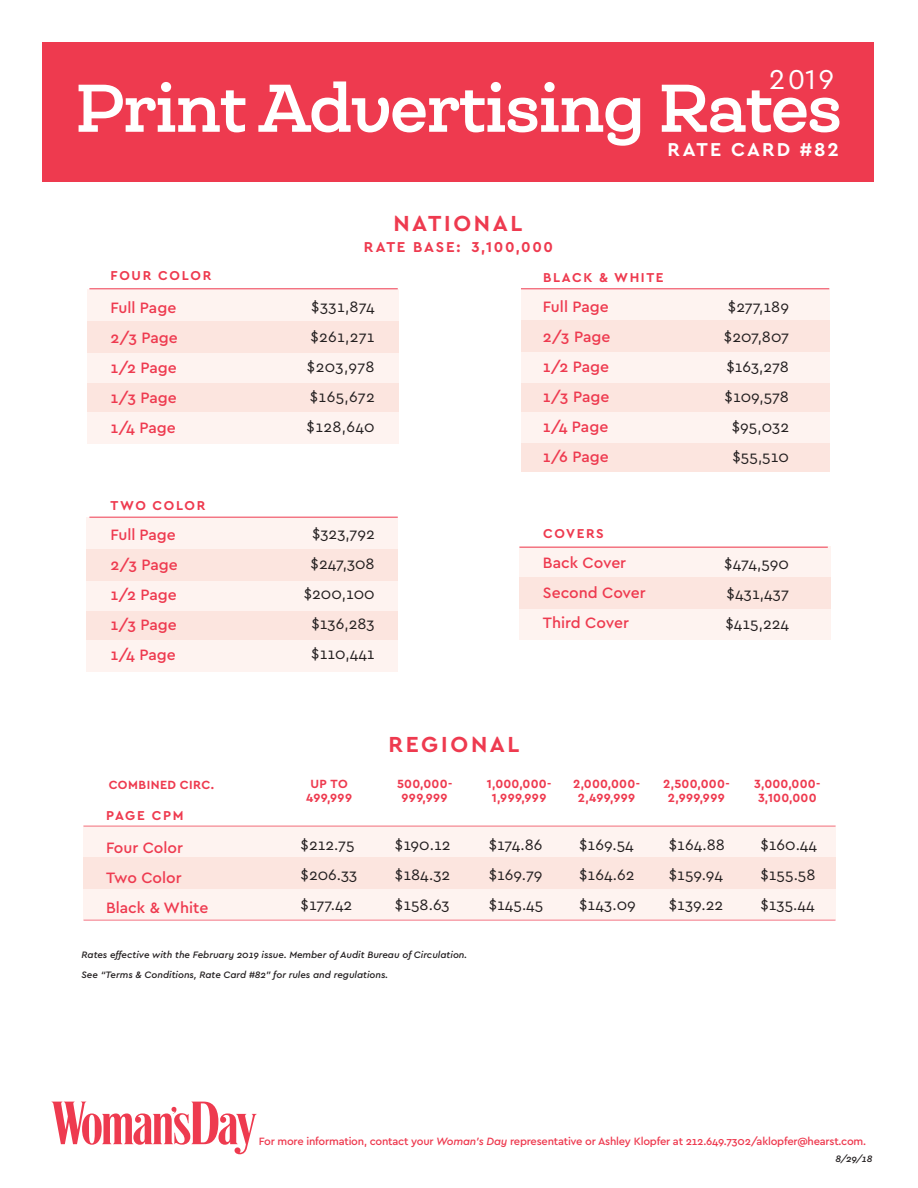
<style>
.page{position:relative;width:918px;height:1188px;background:#fff}
.page>*{position:absolute;margin:0;border:0;box-sizing:border-box;transform-origin:0 0}
.t1{font:700 64.5px "Queulat Alt";letter-spacing:-.03em;color:#fff}
._1011_recipe_INGREDI{font:28.65px "Cera PRO";color:#fff}
._1011_recipe_INGREDI-2{font:700 22.8px "Cera PRO";letter-spacing:.11em;color:#ee3a4f}
._1011_recipe_INGREDI-3{font:700 19.5px "Cera PRO";letter-spacing:.11em;color:#fff}
.t2{font:15.75px/30px "Cera PRO";color:#231f20}
.t3{font:500 15.75px "Cera PRO";color:#ee3a4f}
._1011_recipe_INGREDI-4{font:700 15px "Cera PRO";letter-spacing:.115em;color:#ee3a4f}
._1011_recipe_INGREDI-5{font:700 13.5px "Cera PRO";letter-spacing:.12em;color:#ee3a4f}
._1011_recipe_INGREDI-6{font:700 12.45px/13.8px "Cera PRO";letter-spacing:.02em;color:#ee3a4f;text-align:center}
.t4{font:500 11.1px "Cera PRO";letter-spacing:-.02em;color:#ee3a4f}
._1011_recipe_INGREDI-7{font:italic 500 9.75px "Cera PRO";color:#231f20}
.s1{font-style:italic}
</style>
<div class="page">
<div style="left:87px;top:290px;width:312px;height:31px;background:#feeeea"></div>
<div style="left:87px;top:412px;width:312px;height:31px;background:#feeeea"></div>
<div style="left:87px;top:352px;width:312px;height:32px;background:#feeeea"></div>
<div style="left:87px;top:321px;width:312px;height:31px;background:#fce5df"></div>
<div style="left:87px;top:384px;width:312px;height:28px;background:#fce5df"></div>
<div style="left:521px;top:289px;width:308px;height:32px;background:#feeeea"></div>
<div style="left:521px;top:412px;width:308px;height:31px;background:#feeeea"></div>
<div style="left:521px;top:352px;width:308px;height:31px;background:#feeeea"></div>
<div style="left:521px;top:321px;width:308px;height:31px;background:#fce5df"></div>
<div style="left:521px;top:383px;width:308px;height:29px;background:#fce5df"></div>
<div style="left:521px;top:443px;width:308px;height:28px;background:#fce5df"></div>
<div style="left:86px;top:518px;width:312px;height:31px;background:#feeeea"></div>
<div style="left:86px;top:640px;width:312px;height:31px;background:#feeeea"></div>
<div style="left:86px;top:580px;width:312px;height:32px;background:#feeeea"></div>
<div style="left:86px;top:549px;width:312px;height:31px;background:#fce5df"></div>
<div style="left:86px;top:612px;width:312px;height:28px;background:#fce5df"></div>
<div style="left:519px;top:546px;width:312px;height:31px;background:#feeeea"></div>
<div style="left:519px;top:609px;width:312px;height:31px;background:#feeeea"></div>
<div style="left:519px;top:577px;width:312px;height:32px;background:#fce5df"></div>
<hr style="left:89px;top:288px;width:309px;height:1px;background:#ee3a4f">
<hr style="left:521px;top:288px;width:308px;height:1px;background:#ee3a4f">
<hr style="left:519px;top:547px;width:309px;height:1px;background:#ee3a4f">
<hr style="left:89px;top:517px;width:309px;height:1px;background:#ee3a4f">
<div style="left:84px;top:826px;width:752px;height:31px;background:#feeeea"></div>
<div style="left:84px;top:888px;width:752px;height:32px;background:#feeeea"></div>
<div style="left:84px;top:857px;width:752px;height:31px;background:#fce5df"></div>
<hr style="left:84px;top:826px;width:752px;height:1px;background:#ee3a4f">
<hr style="left:84px;top:920px;width:752px;height:1px;background:#ee3a4f">
<div style="left:43px;top:42px;width:831px;height:140px;background:#ee3a4f"></div>
<svg style="left:52px;top:1102px;width:205px;height:52px"></svg>
<p class="_1011_recipe_INGREDI" style="left:769px;top:60px;width:66px">2019</p>
<p class="t1" style="left:75px;top:65px;width:769px">Print Advertising Rates</p>
<p class="_1011_recipe_INGREDI-3" style="left:668px;top:136px;width:173px">RATE CARD #82</p>
<p class="_1011_recipe_INGREDI-2" style="left:393px;top:208px;width:131px">NATIONAL</p>
<p class="_1011_recipe_INGREDI-5" style="left:111px;top:267px;width:102px">FOUR COLOR</p>
<p class="t3" style="left:110px;top:297px;width:67px">Full Page</p>
<p class="t3" style="left:110px;top:327px;width:69px">2/3 Page</p>
<p class="t3" style="left:110px;top:357px;width:68px">1/2 Page</p>
<p class="t3" style="left:110px;top:387px;width:68px">1/3 Page</p>
<p class="t3" style="left:110px;top:417px;width:67px">1/4 Page</p>
<p class="_1011_recipe_INGREDI-5" style="left:111px;top:496px;width:96px">TWO COLOR</p>
<p class="t3" style="left:110px;top:524px;width:67px">Full Page</p>
<p class="t3" style="left:110px;top:554px;width:69px">2/3 Page</p>
<p class="t3" style="left:110px;top:584px;width:68px">1/2 Page</p>
<p class="t3" style="left:110px;top:614px;width:68px">1/3 Page</p>
<p class="t3" style="left:110px;top:644px;width:67px">1/4 Page</p>
<p class="_1011_recipe_INGREDI-6" style="left:109px;top:778px;width:107px">COMBINED CIRC.</p>
<p class="_1011_recipe_INGREDI-5" style="left:106px;top:806px;width:79px">PAGE CPM</p>
<p class="t3" style="left:106px;top:837px;width:78px">Four Color</p>
<p class="t3" style="left:106px;top:867px;width:77px">Two Color</p>
<p class="t3" style="left:106px;top:897px;width:104px">Black &amp; White</p>
<p class="_1011_recipe_INGREDI-4" style="left:364px;top:237px;width:191px">RATE BASE: 3,100,000</p>
<p class="t2" style="left:311px;top:291px;width:65px">$331,874</p>
<p class="t2" style="left:310px;top:321px;width:66px">$261,271</p>
<p class="t2" style="left:307px;top:351px;width:69px">$203,978</p>
<p class="t2" style="left:310px;top:381px;width:66px">$165,672</p>
<p class="t2" style="left:307px;top:411px;width:70px">$128,640</p>
<p class="t2" style="left:312px;top:518px;width:64px">$323,792</p>
<p class="t2" style="left:311px;top:548px;width:66px">$247,308</p>
<p class="t2" style="left:304px;top:578px;width:72px">$200,100</p>
<p class="t2" style="left:311px;top:608px;width:65px">$136,283</p>
<p class="t2" style="left:311px;top:638px;width:65px">$110,441</p>
<p class="_1011_recipe_INGREDI-5" style="left:543px;top:268px;width:122px">BLACK &amp; WHITE</p>
<p class="t3" style="left:543px;top:296px;width:67px">Full Page</p>
<p class="t3" style="left:543px;top:326px;width:69px">2/3 Page</p>
<p class="t3" style="left:543px;top:356px;width:68px">1/2 Page</p>
<p class="t3" style="left:543px;top:386px;width:68px">1/3 Page</p>
<p class="t3" style="left:543px;top:416px;width:67px">1/4 Page</p>
<p class="t3" style="left:543px;top:446px;width:67px">1/6 Page</p>
<p class="_1011_recipe_INGREDI-5" style="left:543px;top:525px;width:62px">COVERS</p>
<p class="t3" style="left:543px;top:553px;width:85px">Back Cover</p>
<p class="t3" style="left:543px;top:583px;width:104px">Second Cover</p>
<p class="t3" style="left:543px;top:613px;width:88px">Third Cover</p>
<p class="_1011_recipe_INGREDI-2" style="left:388px;top:729px;width:133px">REGIONAL</p>
<p class="t2" style="left:728px;top:291px;width:63px">$277,189</p>
<p class="t2" style="left:724px;top:321px;width:67px">$207,807</p>
<p class="t2" style="left:726px;top:351px;width:64px">$163,278</p>
<p class="t2" style="left:725px;top:381px;width:66px">$109,578</p>
<p class="t2" style="left:732px;top:411px;width:59px">$95,032</p>
<p class="t2" style="left:733px;top:441px;width:58px">$55,510</p>
<p class="t2" style="left:724px;top:548px;width:66px">$474,590</p>
<p class="t2" style="left:727px;top:578px;width:64px">$431,437</p>
<p class="t2" style="left:726px;top:608px;width:65px">$415,224</p>
<p class="_1011_recipe_INGREDI-6" style="left:310px;top:777px;width:39px">UP TO</p>
<p class="_1011_recipe_INGREDI-6" style="left:306px;top:791px;width:47px">499,999</p>
<p class="t2" style="left:301px;top:829px;width:56px">$212.75</p>
<p class="t2" style="left:301px;top:859px;width:58px">$206.33 $177.42</p>
<p class="_1011_recipe_INGREDI-6" style="left:397px;top:777px;width:57px">500,000-</p>
<p class="_1011_recipe_INGREDI-6" style="left:402px;top:791px;width:48px">999,999</p>
<p class="t2" style="left:395px;top:829px;width:57px">$190.12</p>
<p class="t2" style="left:395px;top:859px;width:57px">$184.32</p>
<p class="t2" style="left:395px;top:889px;width:56px">$158.63</p>
<p class="_1011_recipe_INGREDI-6" style="left:487px;top:777px;width:66px">1,000,000-</p>
<p class="_1011_recipe_INGREDI-6" style="left:492px;top:791px;width:56px">1,999,999</p>
<p class="t2" style="left:489px;top:829px;width:55px">$174.86</p>
<p class="t2" style="left:489px;top:859px;width:56px">$169.79 $145.45</p>
<p class="_1011_recipe_INGREDI-6" style="left:573px;top:777px;width:69px">2,000,000-</p>
<p class="_1011_recipe_INGREDI-6" style="left:578px;top:791px;width:59px">2,499,999</p>
<p class="t2" style="left:579px;top:829px;width:56px">$169.54</p>
<p class="t2" style="left:579px;top:859px;width:57px">$164.62</p>
<p class="t2" style="left:579px;top:889px;width:58px">$143.09</p>
<p class="_1011_recipe_INGREDI-6" style="left:663px;top:777px;width:68px">2,500,000-</p>
<p class="_1011_recipe_INGREDI-6" style="left:668px;top:791px;width:58px">2,999,999</p>
<p class="t2" style="left:669px;top:829px;width:58px">$164.88</p>
<p class="t2" style="left:669px;top:859px;width:56px">$159.94 $139.22</p>
<p class="_1011_recipe_INGREDI-6" style="left:754px;top:777px;width:68px">3,000,000-<br>3,100,000</p>
<p class="t2" style="left:760px;top:829px;width:58px">$160.44</p>
<p class="t2" style="left:760px;top:859px;width:57px">$155.58 $135.44</p>
<p class="_1011_recipe_INGREDI-7" style="left:82px;top:949px;width:387px">Rates effective with the February 2019 issue. Member of Audit Bureau of Circulation.</p>
<p class="_1011_recipe_INGREDI-7" style="left:82px;top:968px;width:308px">See “Terms &amp; Conditions, Rate Card #82” for rules and regulations.</p>
<p class="t4" style="left:259px;top:1134px;width:609px">For more information, contact your <span class="s1">Woman’s Day</span> representative or Ashley Klopfer at 212.649.7302/aklopfer@hearst.com.</p>
<p class="_1011_recipe_INGREDI-7" style="left:836px;top:1152px;width:38px">8/29/18</p>
</div>
